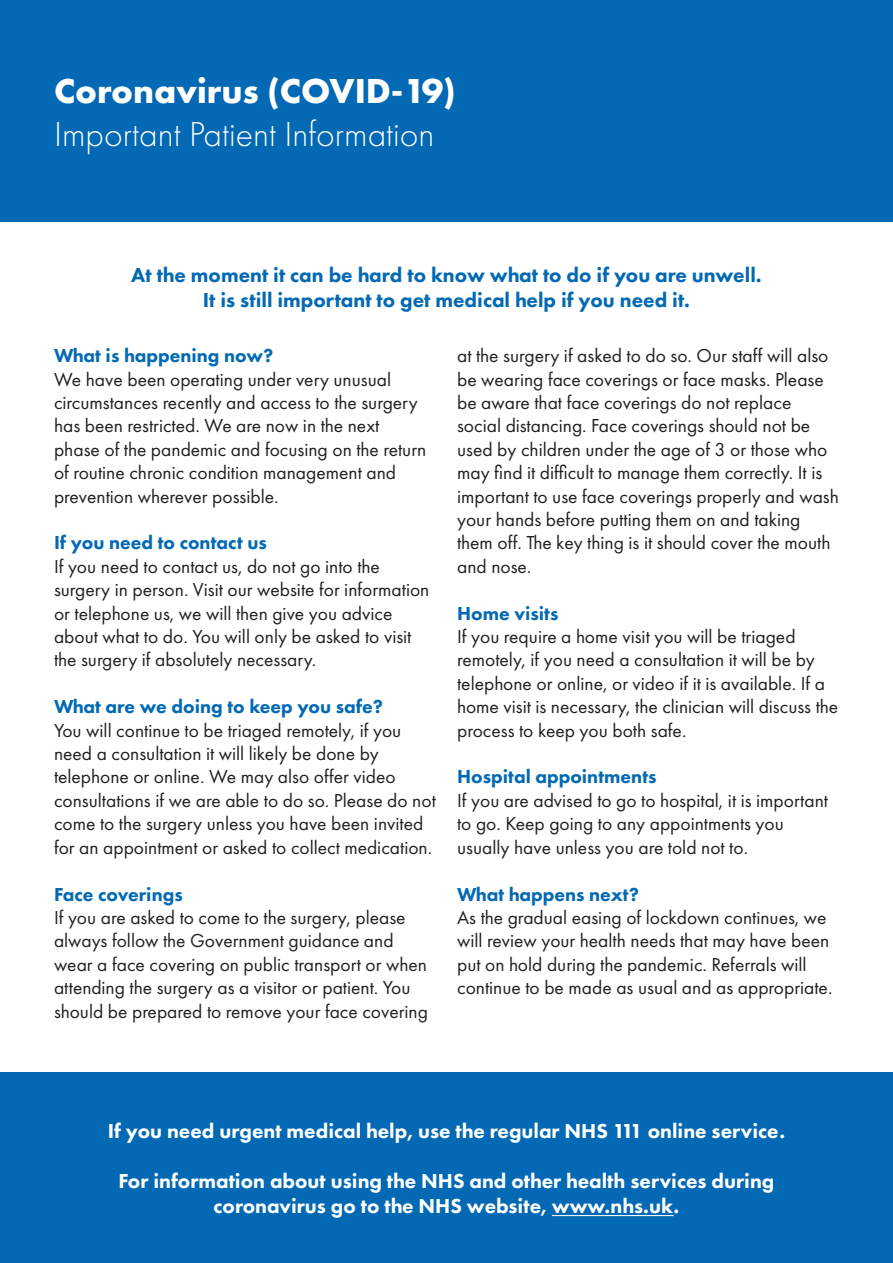
<style>
.page{position:relative;width:893px;height:1263px;background:#fff}
.page>*{position:absolute;margin:0;border:0;box-sizing:border-box;transform-origin:0 0}
.t1{font:300 36px "Futura PT";color:#fff}
.t2{font:700 36px "Futura PT";color:#fff}
.t3{font:800 21px/25.2px "Futura PT";color:#fff;text-align:center}
.t4{font:800 21px "Futura PT";color:#0369b4}
.t5{font:19.5px/23.4px "Futura PT";color:#231f20}
.t6{font:800 19.5px "Futura PT";color:#0369b4}
</style>
<div class="page">
<div style="left:0;top:0;width:893px;height:221px;background:#0369b4"></div>
<div style="left:0;top:1072px;width:893px;height:191px;background:#0369b4"></div>
<hr style="left:552px;top:1215px;width:122px;height:1px;background:#fff">
<p class="t2" style="left:54px;top:67px;width:404px">Coronavirus (COVID-19)</p>
<p class="t1" style="left:54px;top:113px;width:382px">Important Patient Information</p>
<p class="t4" style="left:131px;top:262px;width:632px">At the moment it can be hard to know what to do if you are unwell.</p>
<p class="t4" style="left:203px;top:287px;width:489px">It is still important to get medical help if you need it.</p>
<p class="t6" style="left:54px;top:343px;width:221px">What is happening now?</p>
<p class="t5" style="left:54px;top:367px;width:374px">We have been operating under very unusual circumstances recently and access to the surgery has been restricted. We are now in the next phase of the pandemic and focusing on the return of routine chronic condition management and prevention wherever possible.</p>
<p class="t6" style="left:54px;top:531px;width:214px">If you need to contact us</p>
<p class="t5" style="left:54px;top:554px;width:377px">If you need to contact us, do not go into the surgery in person. Visit our website for information or telephone us, we will then give you advice about what to do. You will only be asked to visit the surgery if absolutely necessary.</p>
<p class="t6" style="left:54px;top:694px;width:331px">What are we doing to keep you safe?</p>
<p class="t5" style="left:54px;top:718px;width:383px">You will continue to be triaged remotely, if you need a consultation it will likely be done by telephone or online. We may also offer video consultations if we are able to do so. Please do not come to the surgery unless you have been invited for an appointment or asked to collect medication.</p>
<p class="t6" style="left:54px;top:882px;width:130px">Face coverings</p>
<p class="t5" style="left:54px;top:905px;width:376px">If you are asked to come to the surgery, please always follow the Government guidance and wear a face covering on public transport or when attending the surgery as a visitor or patient. You should be prepared to remove your face covering</p>
<p class="t5" style="left:457px;top:344px;width:383px">at the surgery if asked to do so. Our staff will also be wearing face coverings or face masks. Please be aware that face coverings do not replace social distancing. Face coverings should not be used by children under the age of 3 or those who may find it difficult to manage them correctly. It is important to use face coverings properly and wash your hands before putting them on and taking them off. The key thing is it should cover the mouth and nose.</p>
<p class="t6" style="left:457px;top:601px;width:103px">Home visits</p>
<p class="t5" style="left:457px;top:625px;width:383px">If you require a home visit you will be triaged remotely, if you need a consultation it will be by telephone or online, or video if it is available. If a home visit is necessary, the clinician will discuss the process to keep you both safe.</p>
<p class="t6" style="left:457px;top:765px;width:201px">Hospital appointments</p>
<p class="t5" style="left:457px;top:788px;width:372px">If you are advised to go to hospital, it is important to go. Keep going to any appointments you usually have unless you are told not to.</p>
<p class="t6" style="left:457px;top:882px;width:183px">What happens next?</p>
<p class="t5" style="left:457px;top:905px;width:377px">As the gradual easing of lockdown continues, we will review your health needs that may have been put on hold during the pandemic. Referrals will continue to be made as usual and as appropriate.</p>
<p class="t3" style="left:108px;top:1118px;width:679px">If you need urgent medical help, use the regular NHS 111 online service.</p>
<p class="t3" style="left:119px;top:1168px;width:657px">For information about using the NHS and other health services during coronavirus go to the NHS website, www.nhs.uk.</p>
</div>
